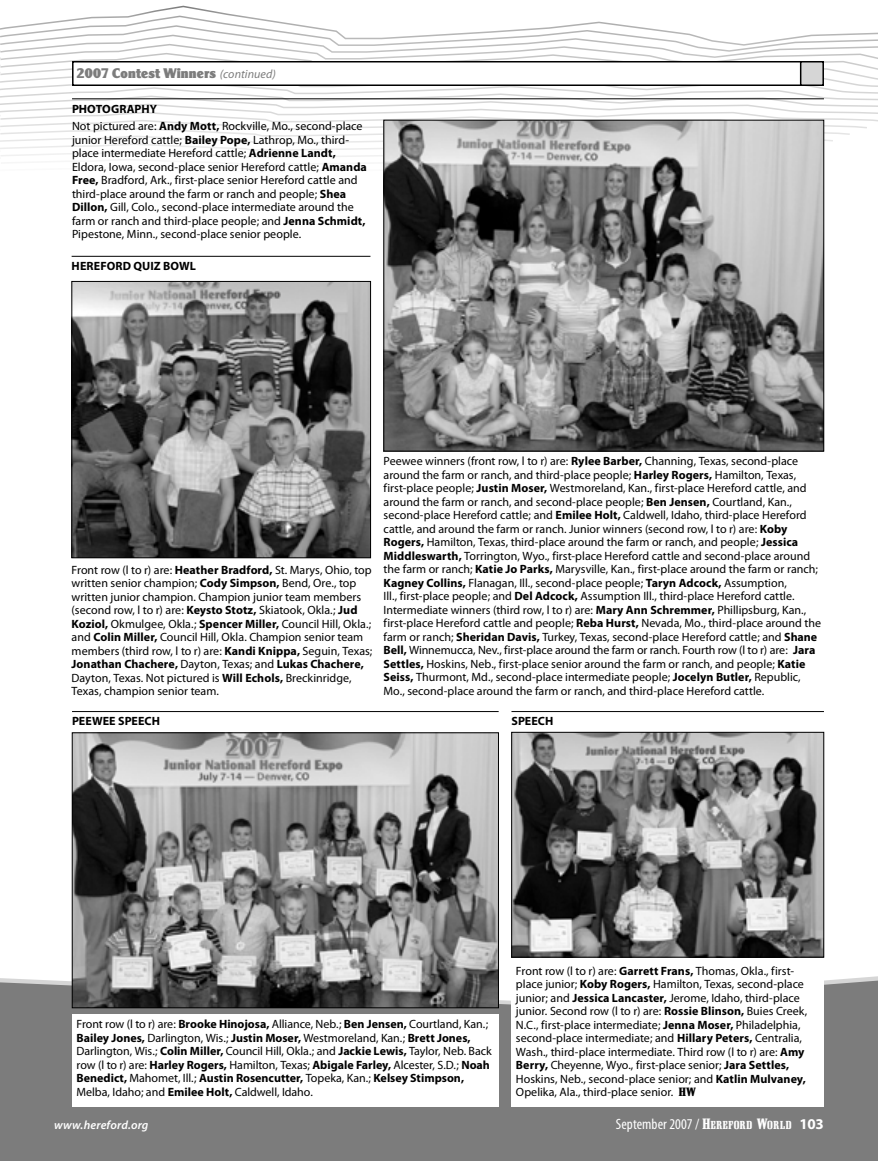
<style>
.page{position:relative;width:878px;height:1161px;background:#fff}
.page>*{position:absolute;margin:0;border:0;box-sizing:border-box;transform-origin:0 0}
.t1{font:condensed 15px "Myriad Pro";letter-spacing:.005em;color:#fff}
.t2{font:13.5px "Hemmert";letter-spacing:.01em;color:#7c7c7c}
.t3{font:12px/13.5px "Myriad Pro";color:#000}
.t4{font:700 12px "Myriad Pro";letter-spacing:.005em;color:#000}
.t5{font:italic 600 12px "Myriad Pro";letter-spacing:.015em;color:#fff}
.s1{font-family:"Myriad Pro";font-style:italic;font-size:12px}
.s2{font-weight:700}
.s3{font-family:"Shattuck"}
.s4{font-family:"Shattuck";font-stretch:normal}
.s5{font-family:"Shattuck";font-stretch:normal;font-size:11.55px}
.s6{font-weight:700;font-stretch:normal}
</style>
<div class="page">
<div style="left:0;top:978px;width:878px;height:183px;background:#7c7c7c"></div>
<svg style="left:134px;top:5px;width:102px;height:10px"></svg>
<svg style="left:67px;top:15px;width:201px;height:5px"></svg>
<svg style="left:0;top:20px;width:878px;height:156px"></svg>
<div style="left:73px;top:62px;width:749px;height:23px;background:#fff"></div>
<div style="left:72px;top:61px;width:751px;height:25px;border:2px solid #000"></div>
<div style="left:800px;top:62px;width:23px;height:23px;background:#d6d6d6"></div>
<div style="left:799px;top:61px;width:25px;height:25px;border:2px solid #000"></div>
<img style="left:385px;top:122px;width:436px;height:327px">
<div style="left:383px;top:120px;width:440px;height:331px;border:1px solid #000"></div>
<hr style="left:72px;top:99px;width:751px;height:1px;background:#000">
<img style="left:74px;top:735px;width:422px;height:271px">
<div style="left:72px;top:733px;width:426px;height:275px;border:1px solid #000"></div>
<div style="left:72px;top:1015px;width:426px;height:92px;background:#fff"></div>
<hr style="left:72px;top:711px;width:426px;height:1px;background:#000">
<img style="left:513px;top:734px;width:308px;height:221px">
<div style="left:511px;top:732px;width:312px;height:225px;border:1px solid #000"></div>
<div style="left:511px;top:961px;width:312px;height:146px;background:#fff"></div>
<hr style="left:511px;top:711px;width:312px;height:1px;background:#000">
<img style="left:74px;top:283px;width:295px;height:273px">
<div style="left:72px;top:281px;width:299px;height:277px;border:1px solid #000"></div>
<hr style="left:72px;top:256px;width:298px;height:1px;background:#000">
<p class="t2" style="left:76px;top:68px;width:201px">2007 Contest Winners <span class="s1">(continued)</span></p>
<p class="t4" style="left:72px;top:102px;width:86px">PHOTOGRAPHY</p>
<p class="t3" style="left:72px;top:120px;width:296px">Not pictured are: <span class="s2">Andy Mott,</span> Rockville, Mo., second-place junior Hereford cattle; <span class="s2">Bailey Pope,</span> Lathrop, Mo., third&shy;place intermediate Hereford cattle; <span class="s2">Adrienne Landt, </span>Eldora, Iowa, second-place senior Hereford cattle; <span class="s2">Amanda Free,</span> Bradford, Ark., first-place senior Hereford cattle and third-place around the farm or ranch and people; <span class="s2">Shea Dillon,</span> Gill, Colo., second-place intermediate around the farm or ranch and third-place people; and <span class="s2">Jenna Schmidt, </span>Pipestone, Minn., second-place senior people.</p>
<p class="t4" style="left:72px;top:259px;width:126px">HEREFORD QUIZ BOWL</p>
<p class="t3" style="left:72px;top:563px;width:302px">Front row (l to r) are: <span class="s2">Heather Bradford,</span> St. Marys, Ohio, top written senior champion; <span class="s2">Cody Simpson,</span> Bend, Ore., top written junior champion. Champion junior team members (second row, l to r) are: <span class="s2">Keysto Stotz,</span> Skiatook, Okla.; <span class="s2">Jud Koziol,</span> Okmulgee, Okla.; <span class="s2">Spencer Miller,</span> Council Hill, Okla.; and <span class="s2">Colin Miller,</span> Council Hill, Okla. Champion senior team members (third row, l to r) are: <span class="s2">Kandi Knippa,</span> Seguin, Texas; <span class="s2">Jonathan Chachere,</span> Dayton, Texas; and <span class="s2">Lukas Chachere, </span>Dayton, Texas. Not pictured is <span class="s2">Will Echols,</span> Breckinridge, Texas, champion senior team.</p>
<p class="t4" style="left:72px;top:714px;width:89px">PEEWEE SPEECH</p>
<p class="t3" style="left:383px;top:454px;width:439px">Peewee winners (front row, l to r) are: <span class="s2">Rylee Barber,</span> Channing, Texas, second-place around the farm or ranch, and third-place people; <span class="s2">Harley Rogers,</span> Hamilton, Texas, first-place people; <span class="s2">Justin Moser,</span> Westmoreland, Kan., first-place Hereford cattle, and around the farm or ranch, and second-place people; <span class="s2">Ben Jensen,</span> Courtland, Kan., second-place Hereford cattle; and <span class="s2">Emilee Holt,</span> Caldwell, Idaho, third-place Hereford cattle, and around the farm or ranch. Junior winners (second row, l to r) are: <span class="s2">Koby Rogers,</span> Hamilton, Texas, third-place around the farm or ranch, and people; <span class="s2">Jessica Middleswarth,</span> Torrington, Wyo., first-place Hereford cattle and second-place around the farm or ranch; <span class="s2">Katie Jo Parks,</span> Marysville, Kan., first-place around the farm or ranch; <span class="s2">Kagney Collins,</span> Flanagan, Ill., second-place people; <span class="s2">Taryn Adcock,</span> Assumption,<br>Ill., first-place people; and <span class="s2">Del Adcock,</span> Assumption Ill., third-place Hereford cattle.<br>Intermediate winners (third row, l to r) are: <span class="s2">Mary Ann Schremmer,</span> Phillipsburg, Kan., first-place Hereford cattle and people; <span class="s2">Reba Hurst,</span> Nevada, Mo., third-place around the farm or ranch; <span class="s2">Sheridan Davis,</span> Turkey, Texas, second-place Hereford cattle; and <span class="s2">Shane Bell,</span> Winnemucca, Nev., first-place around the farm or ranch. Fourth row (l to r) are: <span class="s2">Jara Settles,</span> Hoskins, Neb., first-place senior around the farm or ranch, and people; <span class="s2">Katie Seiss,</span> Thurmont, Md., second-place intermediate people; <span class="s2">Jocelyn Butler,</span> Republic, Mo., second-place around the farm or ranch, and third-place Hereford cattle.</p>
<p class="t4" style="left:511px;top:714px;width:43px">SPEECH</p>
<p class="t3" style="left:76px;top:1018px;width:417px">Front row (l to r) are: <span class="s2">Brooke Hinojosa,</span> Alliance, Neb.; <span class="s2">Ben Jensen,</span> Courtland, Kan.; <span class="s2">Bailey Jones,</span> Darlington, Wis.; <span class="s2">Justin Moser,</span> Westmoreland, Kan.; <span class="s2">Brett Jones, </span>Darlington, Wis.; <span class="s2">Colin Miller,</span> Council Hill, Okla.; and <span class="s2">Jackie Lewis,</span> Taylor, Neb. Back row (l to r) are: <span class="s2">Harley Rogers,</span> Hamilton, Texas; <span class="s2">Abigale Farley,</span> Alcester, S.D.; <span class="s2">Noah Benedict,</span> Mahomet, Ill.; <span class="s2">Austin Rosencutter,</span> Topeka, Kan.; <span class="s2">Kelsey Stimpson, </span>Melba, Idaho; and <span class="s2">Emilee Holt,</span> Caldwell, Idaho.</p>
<p class="t3" style="left:516px;top:964px;width:293px">Front row (l to r) are: <span class="s2">Garrett Frans,</span> Thomas, Okla., first&shy;place junior; <span class="s2">Koby Rogers,</span> Hamilton, Texas, second-place junior; and <span class="s2">Jessica Lancaster,</span> Jerome, Idaho, third-place junior. Second row (l to r) are: <span class="s2">Rossie Blinson,</span> Buies Creek, N.C., first-place intermediate; <span class="s2">Jenna Moser,</span> Philadelphia, second-place intermediate; and <span class="s2">Hillary Peters,</span> Centralia, Wash., third-place intermediate. Third row (l to r) are: <span class="s2">Amy Berry,</span> Cheyenne, Wyo., first-place senior; <span class="s2">Jara Settles, </span>Hoskins, Neb., second-place senior; and <span class="s2">Katlin Mulvaney, </span>Opelika, Ala., third-place senior. <span class="s3">HW</span></p>
<p class="t5" style="left:54px;top:1119px;width:96px">www.hereford.org</p>
<p class="t1" style="left:616px;top:1116px;width:209px">September 2007 / <span class="s4">H</span><span class="s5">EREFORD</span> <span class="s4">W</span><span class="s5">ORLD</span> <span class="s6">103</span></p>
</div>
